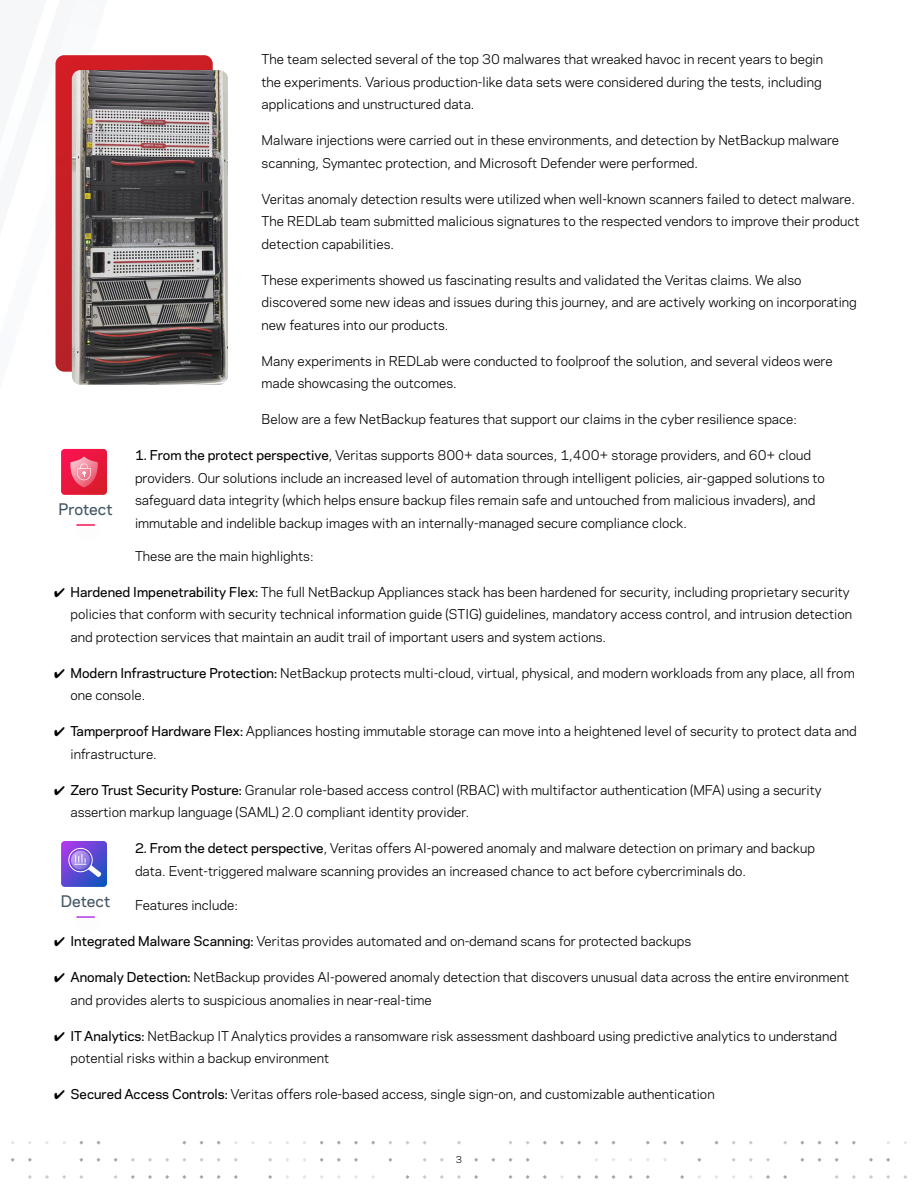
<style>
.page{position:relative;width:918px;height:1188px;background:#fff}
.page>*{position:absolute;margin:0;border:0;box-sizing:border-box;transform-origin:0 0}
.Call_Out_Box{font:500 15px "Polaris";color:#425563}
.Body_Copy{font:12.75px/22.5px "Polaris";color:#000}
.t1{font:9px "Polaris";color:#000}
.s1{font-weight:500}
</style>
<div class="page">
<svg style="left:783px;top:1175px;width:4px;height:4px"></svg>
<svg style="left:766px;top:1158px;width:4px;height:4px"></svg>
<svg style="left:766px;top:1175px;width:4px;height:4px"></svg>
<svg style="left:749px;top:1158px;width:4px;height:4px"></svg>
<svg style="left:714px;top:1141px;width:5px;height:4px"></svg>
<svg style="left:697px;top:1158px;width:4px;height:4px"></svg>
<svg style="left:680px;top:1141px;width:4px;height:4px"></svg>
<svg style="left:680px;top:1175px;width:4px;height:4px"></svg>
<svg style="left:663px;top:1141px;width:4px;height:4px"></svg>
<svg style="left:646px;top:1141px;width:4px;height:4px"></svg>
<svg style="left:646px;top:1175px;width:4px;height:4px"></svg>
<svg style="left:629px;top:1175px;width:4px;height:4px"></svg>
<svg style="left:611px;top:1141px;width:5px;height:4px"></svg>
<svg style="left:611px;top:1175px;width:5px;height:4px"></svg>
<svg style="left:594px;top:1175px;width:4px;height:4px"></svg>
<svg style="left:577px;top:1141px;width:4px;height:4px"></svg>
<svg style="left:577px;top:1175px;width:4px;height:4px"></svg>
<svg style="left:560px;top:1141px;width:4px;height:4px"></svg>
<svg style="left:560px;top:1175px;width:4px;height:4px"></svg>
<svg style="left:543px;top:1141px;width:4px;height:4px"></svg>
<svg style="left:543px;top:1175px;width:4px;height:4px"></svg>
<svg style="left:526px;top:1158px;width:4px;height:4px"></svg>
<svg style="left:526px;top:1175px;width:4px;height:4px"></svg>
<svg style="left:508px;top:1141px;width:5px;height:4px"></svg>
<svg style="left:508px;top:1158px;width:5px;height:4px"></svg>
<svg style="left:508px;top:1175px;width:5px;height:4px"></svg>
<svg style="left:491px;top:1158px;width:4px;height:4px"></svg>
<svg style="left:474px;top:1158px;width:4px;height:4px"></svg>
<svg style="left:474px;top:1175px;width:4px;height:4px"></svg>
<svg style="left:457px;top:1141px;width:4px;height:4px"></svg>
<svg style="left:457px;top:1175px;width:4px;height:4px"></svg>
<svg style="left:440px;top:1158px;width:4px;height:4px"></svg>
<svg style="left:440px;top:1175px;width:4px;height:4px"></svg>
<svg style="left:423px;top:1175px;width:4px;height:4px"></svg>
<svg style="left:405px;top:1141px;width:5px;height:4px"></svg>
<svg style="left:405px;top:1175px;width:5px;height:4px"></svg>
<svg style="left:388px;top:1158px;width:4px;height:4px"></svg>
<svg style="left:371px;top:1141px;width:4px;height:4px"></svg>
<svg style="left:354px;top:1141px;width:4px;height:4px"></svg>
<svg style="left:354px;top:1158px;width:4px;height:4px"></svg>
<svg style="left:354px;top:1175px;width:4px;height:4px"></svg>
<svg style="left:337px;top:1141px;width:4px;height:4px"></svg>
<svg style="left:337px;top:1158px;width:4px;height:4px"></svg>
<svg style="left:320px;top:1158px;width:4px;height:4px"></svg>
<svg style="left:268px;top:1158px;width:4px;height:4px"></svg>
<svg style="left:268px;top:1175px;width:4px;height:4px"></svg>
<svg style="left:234px;top:1158px;width:4px;height:4px"></svg>
<svg style="left:234px;top:1175px;width:4px;height:4px"></svg>
<svg style="left:217px;top:1175px;width:4px;height:4px"></svg>
<svg style="left:199px;top:1141px;width:5px;height:4px"></svg>
<svg style="left:199px;top:1158px;width:5px;height:4px"></svg>
<svg style="left:199px;top:1175px;width:5px;height:4px"></svg>
<svg style="left:182px;top:1175px;width:4px;height:4px"></svg>
<svg style="left:165px;top:1158px;width:4px;height:4px"></svg>
<svg style="left:165px;top:1175px;width:4px;height:4px"></svg>
<svg style="left:148px;top:1158px;width:4px;height:4px"></svg>
<svg style="left:148px;top:1175px;width:4px;height:4px"></svg>
<svg style="left:131px;top:1158px;width:4px;height:4px"></svg>
<svg style="left:131px;top:1175px;width:4px;height:4px"></svg>
<svg style="left:114px;top:1158px;width:4px;height:4px"></svg>
<svg style="left:114px;top:1175px;width:4px;height:4px"></svg>
<svg style="left:96px;top:1141px;width:5px;height:4px"></svg>
<svg style="left:96px;top:1158px;width:5px;height:4px"></svg>
<svg style="left:79px;top:1158px;width:4px;height:4px"></svg>
<svg style="left:79px;top:1175px;width:4px;height:4px"></svg>
<svg style="left:62px;top:1175px;width:4px;height:4px"></svg>
<svg style="left:45px;top:1175px;width:4px;height:4px"></svg>
<svg style="left:28px;top:1158px;width:4px;height:4px"></svg>
<svg style="left:28px;top:1175px;width:4px;height:4px"></svg>
<svg style="left:11px;top:1158px;width:4px;height:4px"></svg>
<svg style="left:903px;top:1175px;width:4px;height:4px"></svg>
<svg style="left:886px;top:1158px;width:4px;height:4px"></svg>
<svg style="left:886px;top:1175px;width:4px;height:4px"></svg>
<svg style="left:869px;top:1158px;width:4px;height:4px"></svg>
<svg style="left:869px;top:1175px;width:4px;height:4px"></svg>
<svg style="left:852px;top:1141px;width:4px;height:4px"></svg>
<svg style="left:852px;top:1175px;width:4px;height:4px"></svg>
<svg style="left:835px;top:1158px;width:4px;height:4px"></svg>
<svg style="left:835px;top:1175px;width:4px;height:4px"></svg>
<svg style="left:817px;top:1141px;width:5px;height:4px"></svg>
<svg style="left:817px;top:1158px;width:5px;height:4px"></svg>
<svg style="left:800px;top:1158px;width:4px;height:4px"></svg>
<svg style="left:55px;top:61px;width:17px;height:314px"></svg>
<svg style="left:56px;top:55px;width:157px;height:317px;background:#c82228"></svg>
<img style="left:72px;top:70px;width:156px;height:315px">
<div style="left:61px;top:449px;width:46px;height:46px;background:linear-gradient(to right,#f21549,#de1a30);border-radius:4px"></div>
<svg style="left:70px;top:457px;width:28px;height:30px"></svg>
<svg style="left:76px;top:524px;width:19px;height:2px"></svg>
<svg style="left:61px;top:841px;width:46px;height:46px"></svg>
<div style="left:69px;top:848px;width:24px;height:24px;border:1px solid #fff;border-radius:50%"></div>
<svg style="left:71px;top:851px;width:19px;height:19px"></svg>
<svg style="left:75px;top:854px;width:26px;height:23px"></svg>
<svg style="left:76px;top:916px;width:19px;height:2px"></svg>
<p class="Body_Copy" style="left:262px;top:47px;width:563px;text-align:justify">The team selected several of the top 30 malwares that wreaked havoc in recent years to begin the experiments. Various production-like data sets were considered during the tests, including applications and unstructured data.</p>
<p class="Body_Copy" style="left:262px;top:128px;width:579px">Malware injections were carried out in these environments, and detection by NetBackup malware scanning, Symantec protection, and Microsoft Defender were performed.</p>
<p class="Body_Copy" style="left:262px;top:187px;width:599px">Veritas anomaly detection results were utilized when well-known scanners failed to detect malware.<br>The REDLab team submitted malicious signatures to the respected vendors to improve their product detection capabilities.</p>
<p class="Body_Copy" style="left:262px;top:268px;width:597px">These experiments showed us fascinating results and validated the Veritas claims. We also discovered some new ideas and issues during this journey, and are actively working on incorporating new features into our products.</p>
<p class="Body_Copy" style="left:262px;top:349px;width:573px">Many experiments in REDLab were conducted to foolproof the solution, and several videos were made showcasing the outcomes.</p>
<p class="Body_Copy" style="left:262px;top:407px;width:537px">Below are a few NetBackup features that support our claims in the cyber resilience space:</p>
<p class="Body_Copy" style="left:135px;top:443px;width:691px"><span class="s1">1. From the protect perspective</span>, Veritas supports 800+ data sources, 1,400+ storage providers, and 60+ cloud providers. Our solutions include an increased level of automation through intelligent policies, air-gapped solutions to safeguard data integrity (which helps ensure backup files remain safe and untouched from malicious invaders), and immutable and indelible backup images with an internally-managed secure compliance clock.</p>
<p class="Body_Copy" style="left:135px;top:544px;width:180px">These are the main highlights:</p>
<p class="Body_Copy" style="left:70px;top:580px;width:783px;text-indent:-16px">✔ <span class="s1">Hardened Impenetrability Flex:</span> The full NetBackup Appliances stack has been hardened for security, including proprietary security policies that conform with security technical information guide (STIG) guidelines, mandatory access control, and intrusion detection and protection services that maintain an audit trail of important users and system actions.</p>
<p class="Body_Copy" style="left:70px;top:661px;width:786px;text-indent:-16px">✔ <span class="s1">Modern Infrastructure Protection:</span> NetBackup protects multi-cloud, virtual, physical, and modern workloads from any place, all from one console.</p>
<p class="Body_Copy" style="left:70px;top:719px;width:788px;text-indent:-16px">✔ <span class="s1">Tamperproof Hardware Flex:</span> Appliances hosting immutable storage can move into a heightened level of security to protect data and infrastructure.</p>
<p class="Body_Copy" style="left:70px;top:778px;width:753px;text-indent:-16px">✔ <span class="s1">Zero Trust Security Posture:</span> Granular role-based access control (RBAC) with multifactor authentication (MFA) using a security assertion markup language (SAML) 2.0 compliant identity provider.</p>
<p class="Body_Copy" style="left:135px;top:836px;width:681px"><span class="s1">2. From the detect perspective</span>, Veritas offers AI-powered anomaly and malware detection on primary and backup data. Event-triggered malware scanning provides an increased chance to act before cybercriminals do.</p>
<p class="Body_Copy" style="left:135px;top:893px;width:104px">Features include:</p>
<p class="Body_Copy" style="left:54px;top:929px;width:639px">✔ <span class="s1">Integrated Malware Scanning:</span> Veritas provides automated and on-demand scans for protected backups</p>
<p class="Body_Copy" style="left:70px;top:965px;width:780px;text-indent:-16px">✔ <span class="s1">Anomaly Detection:</span> NetBackup provides AI-powered anomaly detection that discovers unusual data across the entire environment and provides alerts to suspicious anomalies in near-real-time</p>
<p class="Body_Copy" style="left:70px;top:1024px;width:768px;text-indent:-16px">✔ <span class="s1">IT Analytics:</span> NetBackup IT Analytics provides a ransomware risk assessment dashboard using predictive analytics to understand potential risks within a backup environment</p>
<p class="Body_Copy" style="left:54px;top:1082px;width:662px">✔ <span class="s1">Secured Access Controls:</span> Veritas offers role-based access, single sign-on, and customizable authentication</p>
<p class="Call_Out_Box" style="left:59px;top:498px;width:56px">Protect</p>
<p class="Call_Out_Box" style="left:61px;top:890px;width:51px">Detect</p>
<p class="t1" style="left:456px;top:1153px;width:8px">3</p>
</div>
